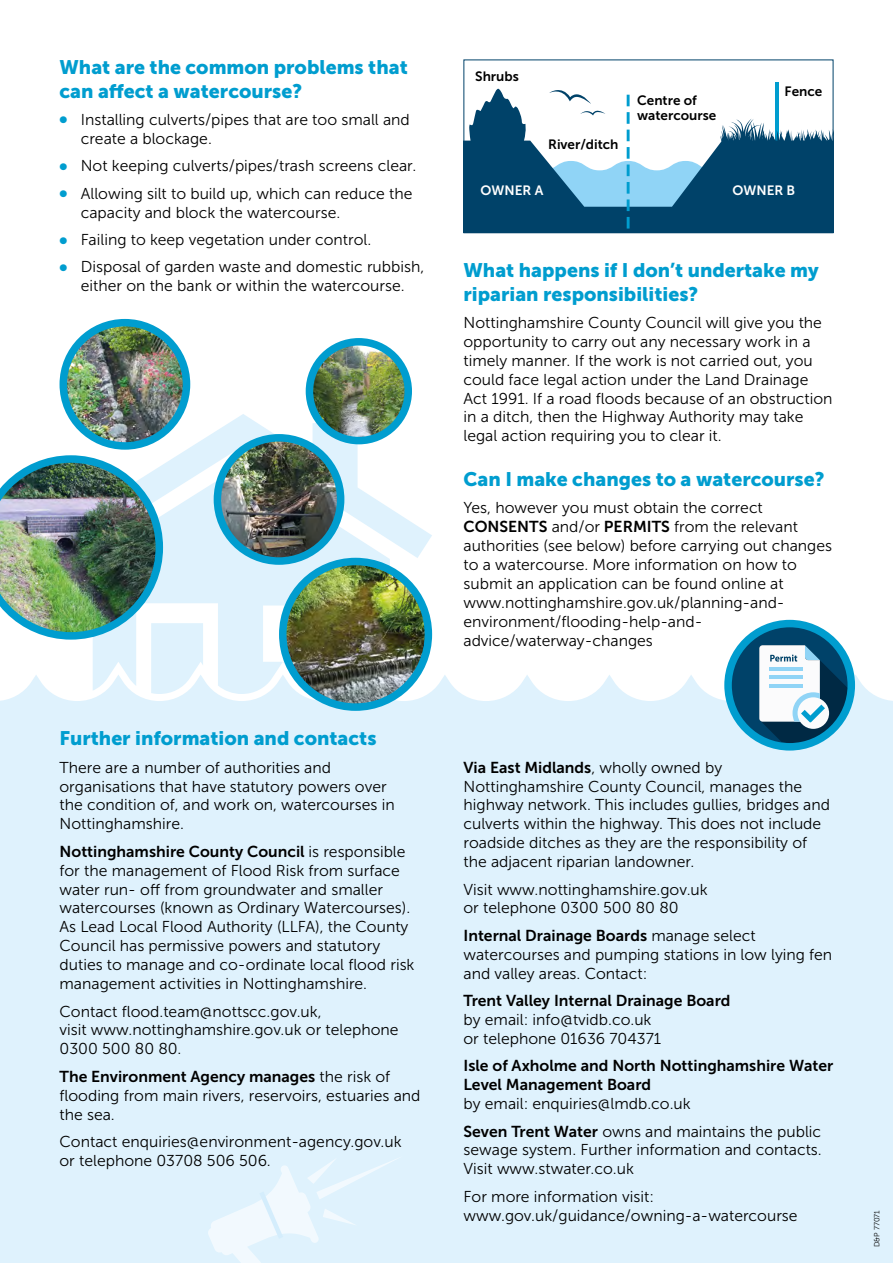
<style>
.page{position:relative;width:893px;height:1263px;background:#fff}
.page>*{position:absolute;margin:0;border:0;box-sizing:border-box;transform-origin:0 0}
.t1{font:19.5px/23.4px "Museo Sans 900";color:#009dcf}
.t2{font:15.75px/18.9px "Museo Sans 300";color:#000}
.t3{font:15.75px/18.9px "Museo Sans 700";color:#000}
.t4{font:13.5px/15px "Museo Sans 700";color:#000}
.t5{font:13.5px "Museo Sans 700";color:#fff}
.t6{font:7.5px "Museo Sans 300";color:#000}
.s1{font-family:"Freight Sans Pro";color:#009dcf}
.s2{font-family:"Museo Sans 300"}
.s3{font-family:"Museo Sans 700"}
</style>
<div class="page">
<svg style="left:66px;top:414px;width:366px;height:144px"></svg>
<svg style="left:203px;top:464px;width:187px;height:211px;fill:#dff2fd"></svg>
<div style="left:0;top:675px;width:893px;height:588px;background:#dff2fd"></div>
<svg style="left:207px;top:1156px;width:196px;height:107px"></svg>
<img style="left:63px;top:323px;width:123px;height:123px;border-radius:62px">
<div style="left:60px;top:319px;width:130px;height:131px;border:8px solid #009dcf;border-radius:50%"></div>
<img style="left:0;top:455px;width:203px;height:239px">
<hr style="left:776px;top:83px;width:3px;height:58px;background:#009dcf">
<svg style="left:465px;top:88px;width:366px;height:143px"></svg>
<div style="left:463px;top:60px;width:370px;height:173px;border:1px solid #004269"></div>
<svg style="left:728px;top:624px;width:123px;height:123px;background:#004e77"></svg>
<svg style="left:759px;top:645px;width:90px;height:98px"></svg>
<div style="left:724px;top:620px;width:131px;height:130px;border:8px solid #009dcf;border-radius:50%"></div>
<img style="left:283px;top:561px;width:145px;height:144px">
<div style="left:279px;top:558px;width:153px;height:153px;border:8px solid #009dcf;border-radius:50%"></div>
<img style="left:217px;top:438px;width:124px;height:121px">
<div style="left:214px;top:434px;width:130px;height:131px;border:8px solid #009dcf;border-radius:50%"></div>
<img style="left:309px;top:342px;width:99px;height:99px;border-radius:49px">
<div style="left:306px;top:338px;width:106px;height:106px;border:8px solid #009dcf;border-radius:50%"></div>
<p class="t1" style="left:60px;top:56px;width:350px">What are the common problems that can affect a watercourse?</p>
<p class="t2" style="left:81px;top:110px;width:331px;text-indent:-21px"><span class="s1">X</span> Installing culverts/pipes that are too small and create a blockage.</p>
<p class="t2" style="left:60px;top:152px;width:358px;line-height:27.5px"><span class="s1">X</span> Not keeping culverts/pipes/trash screens clear.<br><span class="s1">X</span> Allowing silt to build up, which can reduce the</p>
<p class="t2" style="left:60px;top:199px;width:366px;line-height:27.5px;text-indent:21px">capacity and block the watercourse.<br><span class="s1">X</span> Failing to keep vegetation under control.<br><span class="s1">X</span> Disposal of garden waste and domestic rubbish,</p>
<p class="t2" style="left:81px;top:277px;width:325px">either on the bank or within the watercourse.</p>
<p class="t1" style="left:60px;top:727px;width:318px">Further information and contacts</p>
<p class="t2" style="left:60px;top:758px;width:337px">There are a number of authorities and organisations that have statutory powers over the condition of, and work on, watercourses in Nottinghamshire.</p>
<p class="t3" style="left:60px;top:842px;width:348px">Nottinghamshire County Council <span class="s2">is responsible</span></p>
<p class="t2" style="left:60px;top:861px;width:357px">for the management of Flood Risk from surface water run- off from groundwater and smaller watercourses (known as Ordinary Watercourses).<br>As Lead Local Flood Authority (LLFA), the County Council has permissive powers and statutory duties to manage and co-ordinate local flood risk management activities in Nottinghamshire.</p>
<p class="t2" style="left:60px;top:1002px;width:341px">Contact flood.team@nottscc.gov.uk,<br>visit www.nottinghamshire.gov.uk or telephone<br>0300 500 80 80.</p>
<p class="t3" style="left:60px;top:1067px;width:332px">The Environment Agency manages <span class="s2">the risk of</span></p>
<p class="t2" style="left:60px;top:1086px;width:363px">flooding from main rivers, reservoirs, estuaries and the sea.</p>
<p class="t2" style="left:60px;top:1132px;width:344px">Contact enquiries@environment-agency.gov.uk or telephone 03708 506 506.</p>
<p class="t4" style="left:475px;top:69px;width:45px">Shrubs</p>
<p class="t4" style="left:548px;top:137px;width:72px">River/ditch</p>
<p class="t4" style="left:637px;top:93px;width:81px">Centre of watercourse</p>
<p class="t4" style="left:784px;top:84px;width:39px">Fence</p>
<p class="t5" style="left:480px;top:183px;width:64px">OWNER A</p>
<p class="t5" style="left:732px;top:183px;width:64px">OWNER B</p>
<p class="t1" style="left:463px;top:258px;width:357px">What happens if I don’t undertake my riparian responsibilities?</p>
<p class="t2" style="left:463px;top:313px;width:371px">Nottinghamshire County Council will give you the opportunity to carry out any necessary work in a timely manner. If the work is not carried out, you could face legal action under the Land Drainage Act 1991. If a road floods because of an obstruction in a ditch, then the Highway Authority may take legal action requiring you to clear it.</p>
<p class="t1" style="left:463px;top:467px;width:363px">Can I make changes to a watercourse?</p>
<p class="t2" style="left:463px;top:499px;width:370px">Yes, however you must obtain the correct <span class="s3">CONSENTS</span> and/or <span class="s3">PERMITS</span> from the relevant authorities (see below) before carrying out changes to a watercourse. More information on how to submit an application can be found online at www.nottinghamshire.gov.uk/planning-and&shy;environment/flooding-help-and&shy;advice/waterway-changes</p>
<p class="t3" style="left:463px;top:758px;width:260px">Via East Midlands<span class="s2">, wholly owned by</span></p>
<p class="t2" style="left:463px;top:777px;width:368px">Nottinghamshire County Council, manages the highway network. This includes gullies, bridges and culverts within the highway. This does not include roadside ditches as they are the responsibility of the adjacent riparian landowner.</p>
<p class="t2" style="left:463px;top:880px;width:246px">Visit www.nottinghamshire.gov.uk or telephone 0300 500 80 80</p>
<p class="t3" style="left:463px;top:926px;width:294px">Internal Drainage Boards <span class="s2">manage select</span></p>
<p class="t2" style="left:463px;top:945px;width:370px">watercourses and pumping stations in low lying fen and valley areas. Contact:</p>
<p class="t3" style="left:463px;top:991px;width:269px">Trent Valley Internal Drainage Board</p>
<p class="t2" style="left:463px;top:1010px;width:199px">by email: info@tvidb.co.uk or telephone 01636 704371</p>
<p class="t3" style="left:463px;top:1056px;width:371px">Isle of Axholme and North Nottinghamshire Water<br>Level Management Board</p>
<p class="t2" style="left:463px;top:1090px;width:359px;line-height:27.5px">by email: enquiries@lmdb.co.uk<br><span class="s3">Seven Trent Water</span> owns and maintains the public</p>
<p class="t2" style="left:463px;top:1141px;width:360px">sewage system. Further information and contacts.<br>Visit www.stwater.co.uk</p>
<p class="t2" style="left:463px;top:1187px;width:336px">For more information visit: www.gov.uk/guidance/owning-a-watercourse</p>
<p class="t6" style="left:873px;top:1247px;width:38px;rotate:-90deg">D&amp;P 77071</p>
</div>
